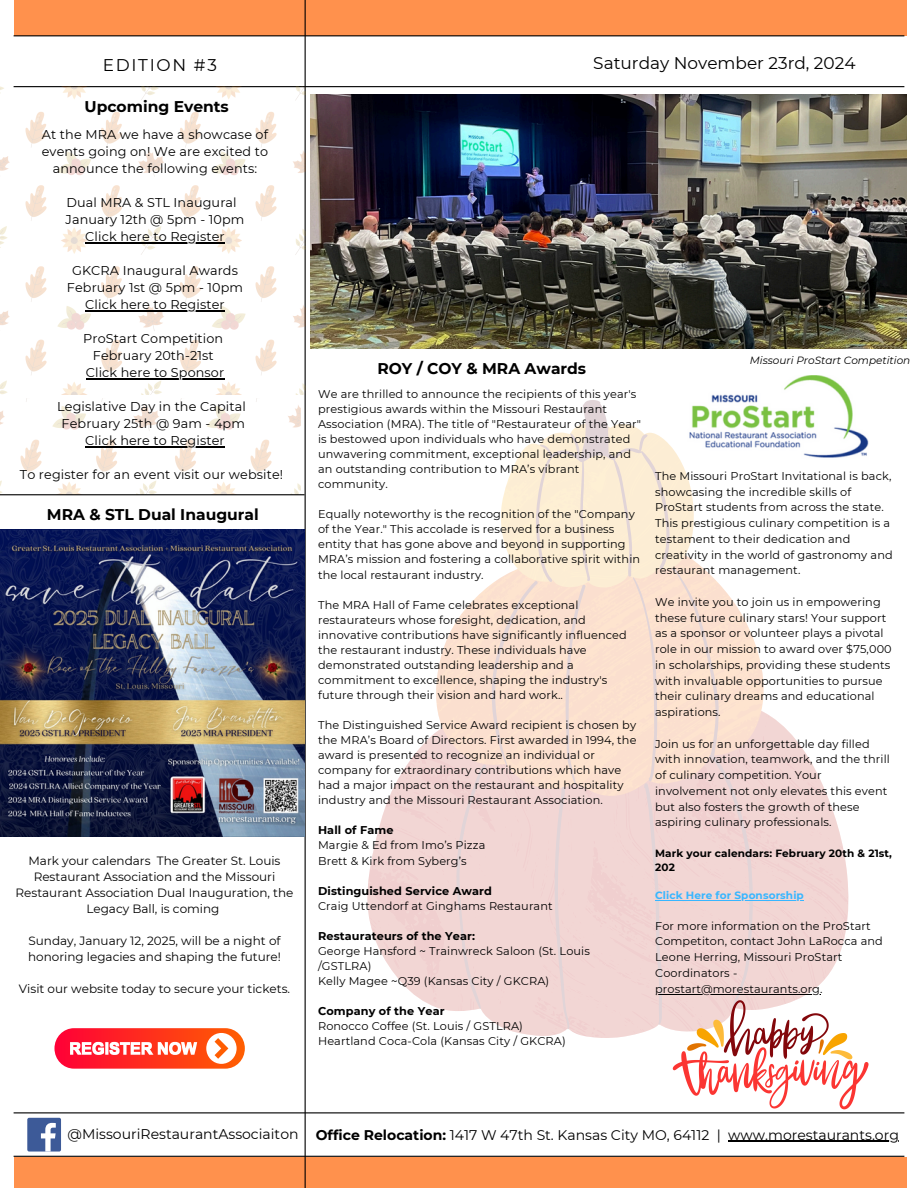
<style>
.page{position:relative;width:918px;height:1188px;background:#fff}
.page>*{position:absolute;margin:0;border:0;box-sizing:border-box;transform-origin:0 0}
.t1{font:16.95px "Montserrat";color:#000}
.t2{font:16.95px "Montserrat";letter-spacing:.1em;color:#000}
.t3{font:700 15.45px "Montserrat";color:#000}
.t4{font:13.95px "Montserrat";color:#000}
.t5{font:12.75px/17px "Montserrat";letter-spacing:.01em;color:#000;text-align:center}
.t6{font:12px/16px "Montserrat";color:#000;text-align:center}
.t7{font:11.25px/15px "Montserrat";letter-spacing:.01em;color:#000}
.t8{font:700 10.5px/14px "Montserrat";letter-spacing:.01em;color:#000}
.t9{font:italic 10.5px "Montserrat";color:#000}
.t10{font:700 10.5px "Montserrat";letter-spacing:.01em;color:#38b6ff}
.s1{font-weight:700}
</style>
<div class="page">
<hr style="left:14px;top:86px;width:890px;height:1px;background:#000">
<img style="left:0;top:399px;width:300px;height:95px">
<hr style="left:0;top:494px;width:305px;height:1px;background:#000">
<div style="left:14px;top:1157px;width:892px;height:31px;background:#ff914d"></div>
<hr style="left:14px;top:1156px;width:890px;height:1px;background:#000">
<div style="left:14px;top:0;width:892px;height:36px;background:#ff914d"></div>
<hr style="left:305px;top:0;width:1px;height:1188px;background:#000">
<hr style="left:14px;top:35px;width:890px;height:1px;background:#000">
<hr style="left:14px;top:1112px;width:890px;height:1px;background:#000">
<div style="left:27px;top:1118px;width:34px;height:34px;background:#3d5a98;border-radius:2px"></div>
<svg style="left:41px;top:1123px;width:15px;height:29px"></svg>
<svg style="left:368px;top:713px;width:480px;height:325px;fill:#f2d6d4"></svg>
<svg style="left:436px;top:622px;width:328px;height:174px"></svg>
<svg style="left:456px;top:400px;width:298px;height:630px;background:#f7e1d8"></svg>
<img style="left:684px;top:375px;width:184px;height:84px">
<img style="left:311px;top:95px;width:596px;height:254px">
<svg style="left:673px;top:1000px;width:196px;height:109px"></svg>
<img style="left:0;top:87px;width:305px;height:308px">
<img style="left:0;top:529px;width:305px;height:307px">
<div style="left:54px;top:1028px;width:191px;height:41px;background:linear-gradient(to right,#ff0238,#ff6004);border-radius:20px"></div>
<div style="left:206px;top:1033px;width:31px;height:31px;background:#fff;border-radius:50%"></div>
<svg style="left:215px;top:1038px;width:13px;height:21px"></svg>
<svg style="left:70px;top:1042px;width:127px;height:13px"></svg>
<hr style="left:655px;top:900px;width:149px;height:1px;background:#38b6ff">
<hr style="left:655px;top:994px;width:165px;height:1px;background:#000">
<hr style="left:85px;top:242px;width:140px;height:1px;background:#000">
<hr style="left:85px;top:310px;width:140px;height:1px;background:#000">
<hr style="left:86px;top:378px;width:138px;height:1px;background:#000">
<hr style="left:85px;top:446px;width:140px;height:1px;background:#000">
<hr style="left:728px;top:1141px;width:171px;height:1px;background:#000">
<h2 class="t2" style="left:103px;top:54px;width:116px">EDITION #3</h2>
<p class="t1" style="left:593px;top:53px;width:264px">Saturday November 23rd, 2024</p>
<h5 class="t3" style="left:85px;top:97px;width:146px">Upcoming Events</h5>
<h5 class="t5" style="left:42px;top:126px;width:228px">At the MRA we have a showcase of events going on! We are excited to announce the following events:</h5>
<h5 class="t5" style="left:66px;top:194px;width:180px;text-align:left">Dual MRA &amp; STL Inaugural<br>January 12th @ 5pm - 10pm</h5>
<h5 class="t5" style="left:85px;top:228px;width:141px">Click here to Register</h5>
<h5 class="t5" style="left:67px;top:262px;width:178px">GKCRA Inaugural Awards<br>February 1st @ 5pm - 10pm</h5>
<h5 class="t5" style="left:85px;top:296px;width:141px">Click here to Register</h5>
<h5 class="t5" style="left:83px;top:330px;width:141px">ProStart Competition</h5>
<p class="t5" style="left:93px;top:347px;width:122px">February 20th-21st</p>
<p class="t5" style="left:86px;top:364px;width:140px">Click here to Sponsor</p>
<p class="t5" style="left:57px;top:398px;width:190px">Legislative Day in the Capital</p>
<h5 class="t5" style="left:62px;top:415px;width:185px">February 25th @ 9am - 4pm</h5>
<h5 class="t5" style="left:85px;top:432px;width:141px">Click here to Register</h5>
<h5 class="t5" style="left:20px;top:466px;width:265px">To register for an event visit our website!</h5>
<h5 class="t3" style="left:47px;top:505px;width:213px">MRA &amp; STL Dual Inaugural</h5>
<p class="t6" style="left:16px;top:853px;width:279px">Mark your calendars The Greater St. Louis Restaurant Association and the Missouri Restaurant Association Dual Inauguration, the Legacy Ball, is coming</p>
<p class="t6" style="left:28px;top:933px;width:254px;text-align:left">Sunday, January 12, 2025, will be a night of honoring legacies and shaping the future!</p>
<p class="t6" style="left:19px;top:981px;width:273px">Visit our website today to secure your tickets.</p>
<h6 class="t3" style="left:377px;top:360px;width:210px">ROY / COY &amp; MRA Awards</h6>
<h2 class="t7" style="left:318px;top:386px;width:325px">We are thrilled to announce the recipients of this year's prestigious awards within the Missouri Restaurant Association (MRA). The title of "Restaurateur of the Year" is bestowed upon individuals who have demonstrated unwavering commitment, exceptional leadership, and an outstanding contribution to MRA’s vibrant community.</h2>
<p class="t7" style="left:318px;top:507px;width:324px">Equally noteworthy is the recognition of the "Company of the Year." This accolade is reserved for a business entity that has gone above and beyond in supporting MRA’s mission and fostering a collaborative spirit within the local restaurant industry.</p>
<h4 class="t7" style="left:318px;top:597px;width:310px">The MRA Hall of Fame celebrates exceptional restaurateurs whose foresight, dedication, and innovative contributions have significantly influenced the restaurant industry. These individuals have demonstrated outstanding leadership and a commitment to excellence, shaping the industry's future through their vision and hard work..</h4>
<h4 class="t7" style="left:318px;top:718px;width:320px">The Distinguished Service Award recipient is chosen by the MRA’s Board of Directors. First awarded in 1994, the award is presented to recognize an individual or company for extraordinary contributions which have had a major impact on the restaurant and hospitality industry and the Missouri Restaurant Association.</h4>
<h4 class="t7" style="left:318px;top:823px;width:169px"><span class="s1">Hall of Fame<br></span>Margie &amp; Ed from Imo’s Pizza<br>Brett &amp; Kirk from Syberg’s</h4>
<h4 class="t7" style="left:318px;top:883px;width:236px"><span class="s1">Distinguished Service Award<br></span>Craig Uttendorf at Ginghams Restaurant</h4>
<h4 class="t7" style="left:318px;top:928px;width:273px"><span class="s1">Restaurateurs of the Year:<br></span>George Hansford ~ Trainwreck Saloon (St. Louis /GSTLRA)<br>Kelly Magee ~Q39 (Kansas City / GKCRA)</h4>
<p class="t7" style="left:318px;top:1003px;width:249px"><span class="s1">Company of the Year<br></span>Ronocco Coffee (St. Louis / GSTLRA)<br>Heartland Coca-Cola (Kansas City / GKCRA)</p>
<p class="t9" style="left:750px;top:354px;width:162px">Missouri ProStart Competition</p>
<p class="t7" style="left:655px;top:468px;width:239px;line-height:15.8px">The Missouri ProStart Invitational is back, showcasing the incredible skills of ProStart students from across the state.<br>This prestigious culinary competition is a testament to their dedication and creativity in the world of gastronomy and restaurant management.</p>
<h2 class="t7" style="left:655px;top:594px;width:238px;line-height:15.8px">We invite you to join us in empowering these future culinary stars! Your support as a sponsor or volunteer plays a pivotal role in our mission to award over $75,000 in scholarships, providing these students with invaluable opportunities to pursue their culinary dreams and educational aspirations.</h2>
<p class="t7" style="left:655px;top:736px;width:236px;line-height:15.8px">Join us for an unforgettable day filled with innovation, teamwork, and the thrill of culinary competition. Your involvement not only elevates this event but also fosters the growth of these aspiring culinary professionals.</p>
<h5 class="t8" style="left:655px;top:846px;width:238px">Mark your calendars: February 20th &amp; 21st,<br>202</h5>
<h5 class="t10" style="left:655px;top:889px;width:150px">Click Here for Sponsorship</h5>
<h5 class="t7" style="left:655px;top:918px;width:229px;line-height:15.8px">For more information on the ProStart<br>Competiton, contact John LaRocca and<br>Leone Herring, Missouri ProStart<br>Coordinators -</h5>
<h5 class="t7" style="left:655px;top:981px;width:169px">prostart@morestaurants.org.</h5>
<h6 class="t4" style="left:68px;top:1125px;width:232px">@MissouriRestaurantAssociaiton</h6>
<h5 class="t4" style="left:316px;top:1126px;width:407px"><span class="s1">Office Relocation:</span> 1417 W 47th St. Kansas City MO, 64112 |</h5>
<h5 class="t4" style="left:728px;top:1126px;width:172px">www.morestaurants.org</h5>
</div>
